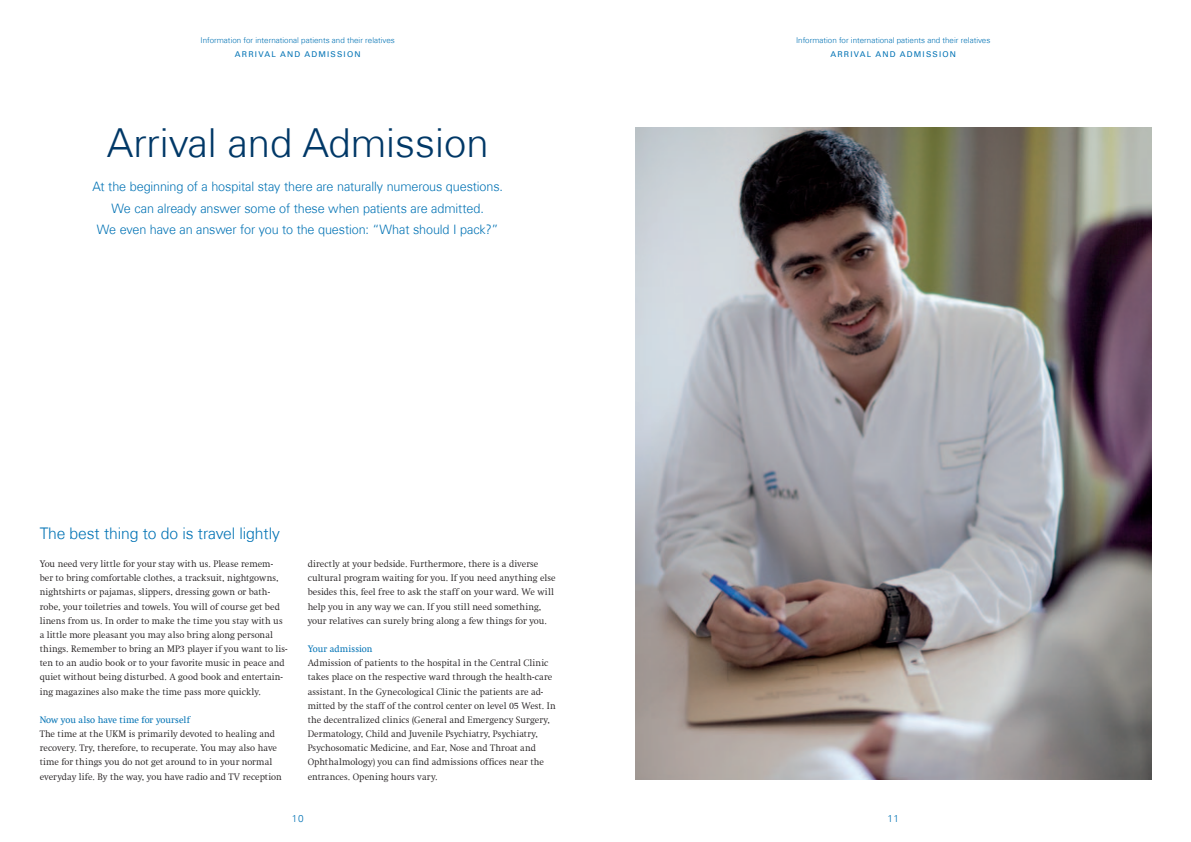
<style>
.page{position:relative;width:1191px;height:842px;background:#fff}
.page>*{position:absolute;margin:0;border:0;box-sizing:border-box;transform-origin:0 0}
.Headline_Gross{font:300 40px "Univers Com 45";color:#013867}
.Headline_Klein{font:300 16px "Univers Com 45";letter-spacing:-.005em;color:#0072b4}
.t1{font:300 13px "Univers Com 45";letter-spacing:-.01em;color:#0072b4}
.Seitentitel{font:300 10px "Univers Com 45";color:#0072b4}
.Fließtext{font:300 9.5px/14.2px "Swift Com";letter-spacing:.01em;color:#231f20}
.Fließtext-2{font:9.5px "Swift Com";letter-spacing:-.005em;color:#0072b4}
.Headline_Kolumne{font:300 8px "Univers Com 45";color:#0072b4}
.Seitentitel-2{font:8px "Univers Com 55 Roman";letter-spacing:.15em;color:#0072b4}
</style>
<div class="page">
<img style="left:635px;top:128px;width:516px;height:652px">
<p class="Headline_Kolumne" style="left:201px;top:35px;width:196px">Information for international patients and their relatives</p>
<p class="Headline_Kolumne" style="left:796px;top:35px;width:196px">Information for international patients and their relatives</p>
<p class="Seitentitel-2" style="left:235px;top:49px;width:127px">ARRIVAL AND ADMISSION</p>
<p class="Seitentitel-2" style="left:830px;top:49px;width:127px">ARRIVAL AND ADMISSION</p>
<p class="Headline_Gross" style="left:107px;top:118px;width:383px">Arrival and Admission</p>
<p class="t1" style="left:92px;top:179px;width:412px">At the beginning of a hospital stay there are naturally numerous questions.</p>
<p class="t1" style="left:112px;top:200px;width:374px">We can already answer some of these when patients are admitted.</p>
<p class="t1" style="left:97px;top:221px;width:403px">We even have an answer for you to the question: “What should I pack?”</p>
<p class="Headline_Klein" style="left:40px;top:523px;width:242px">The best thing to do is travel lightly</p>
<p class="Fließtext" style="left:40px;top:557px;width:250px">You need very little for your stay with us. Please remem&shy;ber to bring comfortable clothes, a tracksuit, nightgowns, nightshirts or pajamas, slippers, dressing gown or bath&shy;robe, your toiletries and towels. You will of course get bed linens from us. In order to make the time you stay with us a little more pleasant you may also bring along personal things. Remember to bring an MP3 player if you want to lis&shy;ten to an audio book or to your favorite music in peace and quiet without being disturbed. A good book and entertain&shy;ing magazines also make the time pass more quickly.</p>
<p class="Fließtext-2" style="left:40px;top:714px;width:152px">Now you also have time for yourself</p>
<p class="Fließtext" style="left:40px;top:727px;width:243px">The time at the UKM is primarily devoted to healing and recovery. Try, therefore, to recuperate. You may also have time for things you do not get around to in your normal everyday life. By the way, you have radio and TV reception</p>
<p class="Fließtext" style="left:308px;top:557px;width:250px">directly at your bedside. Furthermore, there is a diverse cultural program waiting for you. If you need anything else besides this, feel free to ask the staff on your ward. We will help you in any way we can. If you still need something, your relatives can surely bring along a few things for you.</p>
<p class="Fließtext-2" style="left:308px;top:643px;width:66px">Your admission</p>
<p class="Fließtext" style="left:308px;top:656px;width:249px">Admission of patients to the hospital in the Central Clinic takes place on the respective ward through the health-care assistant. In the Gynecological Clinic the patients are ad&shy;mitted by the staff of the control center on level 05 West. In the decentralized clinics (General and Emergency Surgery, Dermatology, Child and Juvenile Psychiatry, Psychiatry, Psychosomatic Medicine, and Ear, Nose and Throat and Ophthalmology) you can find admissions offices near the entrances. Opening hours vary.</p>
<p class="Seitentitel" style="left:292px;top:812px;width:13px">10</p>
<p class="Seitentitel" style="left:887px;top:812px;width:13px">11</p>
</div>
